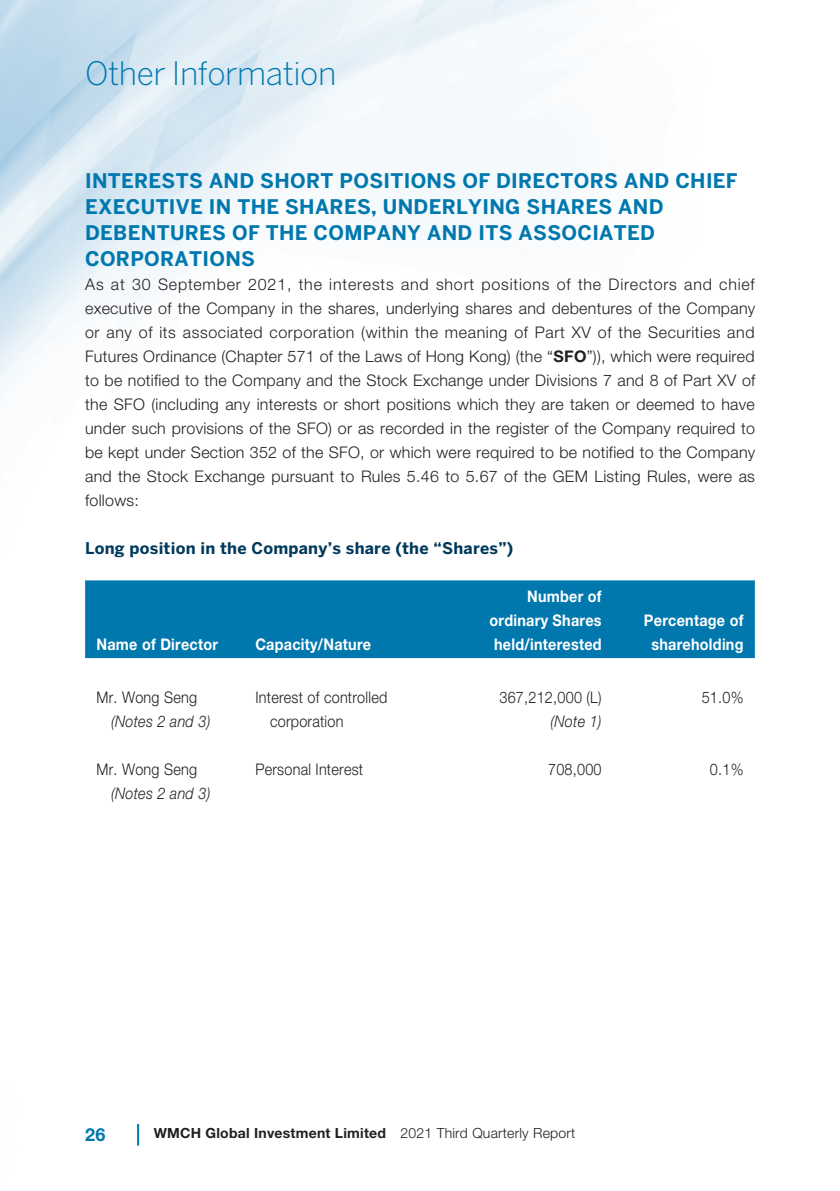
<style>
.page{position:relative;width:840px;height:1191px;background:#fff}
.page>*{position:absolute;margin:0;border:0;box-sizing:border-box;transform-origin:0 0}
.t1{font:300 32px "Benton Sans";letter-spacing:-.015em;color:#0078ae}
._01_H1{font:700 20px/26px "Benton Sans";letter-spacing:.015em;color:#0078ae}
.t2{font:700 18px "Helvetica Neue LT Std";color:#0078ae}
._00_txt{font:300 16px/24px "Helvetica Neue LT Std";letter-spacing:.02em;color:#231f20;text-align:justify}
._50_Table_txt{font:300 16px "Helvetica Neue LT Std";letter-spacing:.015em;color:#231f20;scale:.9 1}
._50_Table_txt-2{font:700 16px "Helvetica Neue LT Std";letter-spacing:.015em;color:#fff;scale:.9 1}
._02_H2{font:700 16px "Benton Sans";letter-spacing:.015em;color:#003a5b}
._50_Table_txt-3{font:italic 300 16px "Helvetica Neue LT Std";letter-spacing:.015em;color:#231f20;scale:.9 1}
.t3{font:700 14px "Helvetica Neue LT Std";letter-spacing:.015em;color:#231f20}
.s1{font-weight:700}
.s2{font-weight:300}
</style>
<div class="page">
<img style="left:0;top:0;width:755px;height:1146px">
<hr style="left:137px;top:1124px;width:2px;height:21px;background:#0078ae">
<div style="left:85px;top:580px;width:669px;height:78px;background:#0078ae"></div>
<p class="t1" style="left:85px;top:54px;width:252px">Other Information</p>
<p class="_01_H1" style="left:85px;top:167px;width:653px">INTERESTS AND SHORT POSITIONS OF DIRECTORS AND CHIEF EXECUTIVE IN THE SHARES, UNDERLYING SHARES AND DEBENTURES OF THE COMPANY AND ITS ASSOCIATED CORPORATIONS</p>
<p class="_00_txt" style="left:85px;top:271px;width:671px">As at 30 September 2021, the interests and short positions of the Directors and chief executive of the Company in the shares, underlying shares and debentures of the Company or any of its associated corporation (within the meaning of Part XV of the Securities and Futures Ordinance (Chapter 571 of the Laws of Hong Kong) (the “<span class="s1">SFO</span>”)), which were required to be notified to the Company and the Stock Exchange under Divisions 7 and 8 of Part XV of the SFO (including any interests or short positions which they are taken or deemed to have under such provisions of the SFO) or as recorded in the register of the Company required to be kept under Section 352 of the SFO, or which were required to be notified to the Company and the Stock Exchange pursuant to Rules 5.46 to 5.67 of the GEM Listing Rules, were as follows:</p>
<p class="_02_H2" style="left:85px;top:538px;width:429px">Long position in the Company’s share (the “Shares”)</p>
<p class="_50_Table_txt-2" style="left:96px;top:634px;width:137px">Name of Director</p>
<p class="_50_Table_txt-2" style="left:255px;top:634px;width:130px">Capacity/Nature</p>
<p class="_50_Table_txt" style="left:96px;top:688px;width:113px">Mr. Wong Seng</p>
<p class="_50_Table_txt-3" style="left:111px;top:712px;width:112px">(Notes 2 and 3)</p>
<p class="_50_Table_txt" style="left:255px;top:688px;width:148px">Interest of controlled</p>
<p class="_50_Table_txt" style="left:270px;top:712px;width:83px">corporation</p>
<p class="_50_Table_txt-2" style="left:526px;top:586px;width:84px">Number of</p>
<p class="_50_Table_txt-2" style="left:489px;top:610px;width:126px">ordinary Shares</p>
<p class="_50_Table_txt-2" style="left:494px;top:634px;width:121px">held/interested</p>
<p class="_50_Table_txt" style="left:499px;top:688px;width:115px">367,212,000 (L)</p>
<p class="_50_Table_txt-3" style="left:550px;top:712px;width:58px">(Note 1)</p>
<p class="_50_Table_txt-2" style="left:643px;top:610px;width:112px">Percentage of</p>
<p class="_50_Table_txt-2" style="left:651px;top:634px;width:104px">shareholding</p>
<p class="_50_Table_txt" style="left:701px;top:688px;width:48px">51.0%</p>
<p class="_50_Table_txt" style="left:96px;top:760px;width:113px">Mr. Wong Seng</p>
<p class="_50_Table_txt-3" style="left:111px;top:784px;width:112px">(Notes 2 and 3)</p>
<p class="_50_Table_txt" style="left:255px;top:760px;width:121px">Personal Interest</p>
<p class="_50_Table_txt" style="left:547px;top:760px;width:61px">708,000</p>
<p class="_50_Table_txt" style="left:709px;top:760px;width:39px">0.1%</p>
<p class="t2" style="left:85px;top:1123px;width:22px">26</p>
<p class="t3" style="left:154px;top:1124px;width:423px">WMCH Global Investment Limited <span class="s2">2021 Third Quarterly Report</span></p>
</div>
